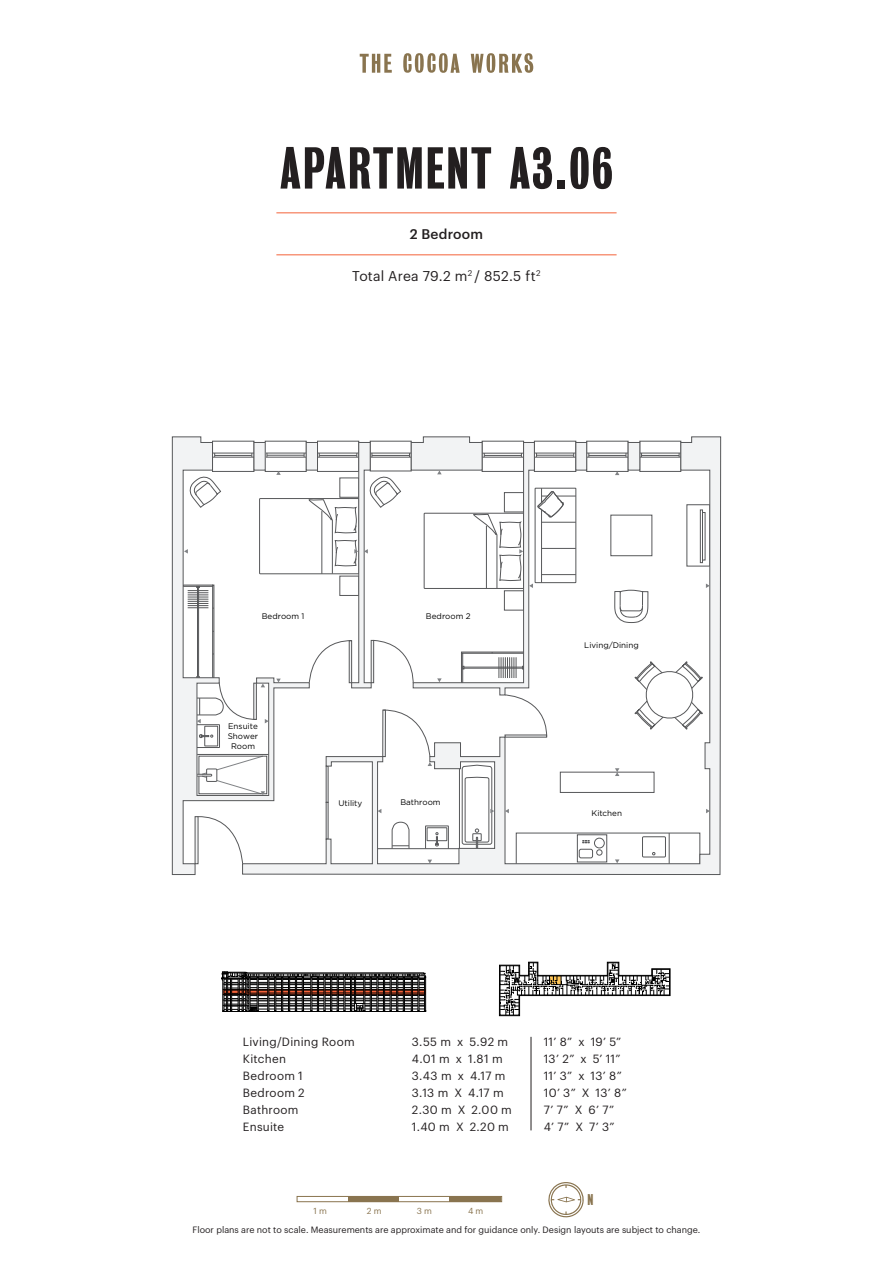
<style>
.page{position:relative;width:893px;height:1263px;background:#fff}
.page>*{position:absolute;margin:0;border:0;box-sizing:border-box;transform-origin:0 0}
.Apartment_number_2{font:53.85px "Bureau Grotesk FB One Five";letter-spacing:.04em;color:#231f20}
.t1{font:14.25px "Bureau Grotesk FB One Five";color:#89744f}
.Total_area{font:13.95px "Graphik";letter-spacing:.01em;color:#231f20}
.Bedroom_number{font:500 13.65px "Graphik";letter-spacing:.02em;color:#231f20}
.Dimensions{font:11.7px "Graphik";letter-spacing:.02em;color:#231f20}
.t2{font:9px "Graphik";color:#231f20}
.t3{font:8.55px "Graphik";color:#89744f}
.t4{font:8.1px/9.8px "Gotham";color:#000001;text-align:center}
</style>
<div class="page">
<svg style="left:360px;top:54px;width:32px;height:19px"></svg>
<svg style="left:403px;top:53px;width:57px;height:20px"></svg>
<svg style="left:471px;top:53px;width:62px;height:20px"></svg>
<div style="left:449px;top:1196px;width:52px;height:6px;background:#89744f"></div>
<div style="left:297px;top:1196px;width:205px;height:6px;border:1px solid #89744f"></div>
<div style="left:348px;top:1196px;width:51px;height:6px;background:#89744f"></div>
<svg style="left:548px;top:1182px;width:36px;height:35px"></svg>
<svg style="left:172px;top:436px;width:70px;height:439px"></svg>
<svg style="left:242px;top:436px;width:479px;height:439px"></svg>
<svg style="left:378px;top:809px;width:3px;height:4px"></svg>
<svg style="left:490px;top:809px;width:4px;height:4px"></svg>
<svg style="left:428px;top:860px;width:4px;height:3px"></svg>
<svg style="left:615px;top:859px;width:4px;height:4px"></svg>
<svg style="left:615px;top:768px;width:4px;height:8px"></svg>
<svg style="left:505px;top:809px;width:4px;height:4px"></svg>
<svg style="left:706px;top:809px;width:4px;height:4px"></svg>
<svg style="left:615px;top:471px;width:4px;height:4px"></svg>
<svg style="left:184px;top:436px;width:380px;height:359px"></svg>
<svg style="left:706px;top:583px;width:4px;height:5px"></svg>
<svg style="left:499px;top:962px;width:171px;height:54px"></svg>
<hr style="left:223px;top:1011px;width:202px;height:1px;background:#000">
<svg style="left:222px;top:972px;width:204px;height:39px;background:#57504e"></svg>
<hr style="left:531px;top:1036px;width:1px;height:94px;background:#231f20">
<hr style="left:276px;top:212px;width:341px;height:1px;background:#f4633a">
<hr style="left:276px;top:254px;width:341px;height:1px;background:#f4633a">
<p class="Apartment_number_2" style="left:280px;top:138px;width:334px">APARTMENT A3.06</p>
<p class="Bedroom_number" style="left:410px;top:223px;width:75px">2 Bedroom</p>
<p class="Total_area" style="left:352px;top:265px;width:190px">Total Area 79.2 m<sup>2</sup> / 852.5 ft<sup>2</sup></p>
<p class="t4" style="left:262px;top:611px;width:44px">Bedroom 1</p>
<p class="t4" style="left:426px;top:611px;width:46px">Bedroom 2</p>
<p class="t4" style="left:228px;top:721px;width:32px">Ensuite<br>Shower<br>Room</p>
<p class="t4" style="left:338px;top:798px;width:25px">Utility</p>
<p class="t4" style="left:400px;top:797px;width:42px">Bathroom</p>
<p class="t4" style="left:584px;top:640px;width:56px">Living/Dining</p>
<p class="t4" style="left:591px;top:808px;width:32px">Kitchen</p>
<p class="Dimensions" style="left:243px;top:1033px;width:113px">Living/Dining Room</p>
<p class="Dimensions" style="left:243px;top:1050px;width:45px">Kitchen</p>
<p class="Dimensions" style="left:243px;top:1067px;width:62px">Bedroom 1</p>
<p class="Dimensions" style="left:243px;top:1084px;width:63px">Bedroom 2</p>
<p class="Dimensions" style="left:243px;top:1101px;width:57px">Bathroom</p>
<p class="Dimensions" style="left:243px;top:1117px;width:43px">Ensuite</p>
<p class="Dimensions" style="left:412px;top:1033px;width:98px">3.55 m x 5.92 m</p>
<p class="Dimensions" style="left:412px;top:1050px;width:92px">4.01 m x 1.81 m</p>
<p class="Dimensions" style="left:412px;top:1067px;width:95px">3.43 m x 4.17 m</p>
<p class="Dimensions" style="left:412px;top:1084px;width:93px">3.13 m X 4.17 m</p>
<p class="Dimensions" style="left:412px;top:1101px;width:102px">2.30 m X 2.00 m</p>
<p class="Dimensions" style="left:412px;top:1117px;width:99px">1.40 m X 2.20 m</p>
<p class="Dimensions" style="left:544px;top:1033px;width:79px">11’ 8” x 19’ 5”</p>
<p class="Dimensions" style="left:544px;top:1050px;width:78px">13’ 2” x 5’ 11”</p>
<p class="Dimensions" style="left:544px;top:1067px;width:80px">11’ 3” x 13’ 8”</p>
<p class="Dimensions" style="left:544px;top:1084px;width:85px">10’ 3” X 13’ 8”</p>
<p class="Dimensions" style="left:544px;top:1101px;width:72px">7’ 7” X 6’ 7”</p>
<p class="Dimensions" style="left:544px;top:1117px;width:72px">4’ 7” X 7’ 3”</p>
<p class="t1" style="left:587px;top:1192px;width:7px">N</p>
<p class="t2" style="left:193px;top:1223px;width:509px">Floor plans are not to scale. Measurements are approximate and for guidance only. Design layouts are subject to change.</p>
<p class="t3" style="left:314px;top:1204px;width:15px">1 m</p>
<p class="t3" style="left:367px;top:1204px;width:16px">2 m</p>
<p class="t3" style="left:417px;top:1204px;width:17px">3 m</p>
<p class="t3" style="left:468px;top:1204px;width:17px">4 m</p>
</div>
